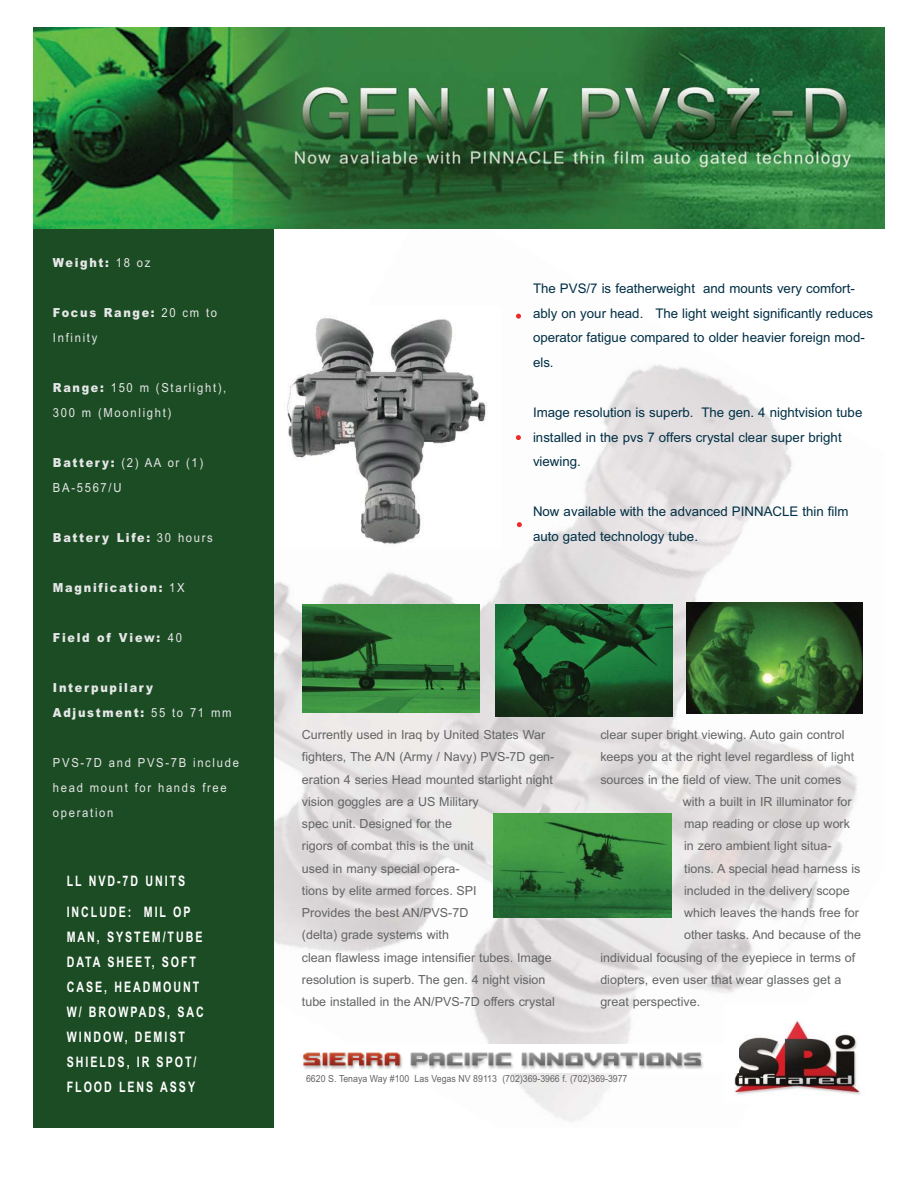
<style>
.page{position:relative;width:918px;height:1188px;background:#fff}
.page>*{position:absolute;margin:0;border:0;box-sizing:border-box;transform-origin:0 0}
.t1{font:700 14.55px/25px "Arial Narrow";letter-spacing:.15em;color:#fff;scale:.9 1}
.t2{font:13.35px/24.8px "Arial";color:#012f45}
.t3{font:12.45px/22.2px "Arial";color:#636466}
.t4{font:12.45px/25px "Arial";letter-spacing:.15em;color:#e6e7e8;scale:.9 1}
.t5{font:900 12.45px/25px "Arial";letter-spacing:.15em;color:#e6e7e8;scale:.9 1}
.t6{font:9.75px "Arial";color:#636466;scale:.9 1}
.s1{font-weight:400}
.s2{font-weight:900}
</style>
<div class="page">
<img style="left:476px;top:917px;width:142px;height:205px">
<img style="left:274px;top:677px;width:217px;height:339px">
<img style="left:618px;top:886px;width:199px;height:158px">
<img style="left:467px;top:566px;width:390px;height:320px">
<img style="left:274px;top:228px;width:409px;height:449px">
<img style="left:634px;top:338px;width:158px;height:228px">
<img style="left:725px;top:1005px;width:135px;height:90px">
<div style="left:34px;top:27px;width:240px;height:1101px;background:#1c4c24"></div>
<svg style="left:516px;top:314px;width:5px;height:5px"></svg>
<svg style="left:517px;top:522px;width:5px;height:5px"></svg>
<svg style="left:516px;top:435px;width:5px;height:5px"></svg>
<img style="left:303px;top:1045px;width:436px;height:27px">
<img style="left:493px;top:813px;width:179px;height:104px">
<img style="left:34px;top:27px;width:850px;height:201px">
<img style="left:686px;top:602px;width:177px;height:112px">
<img style="left:496px;top:605px;width:176px;height:111px">
<img style="left:303px;top:605px;width:176px;height:108px">
<img style="left:274px;top:306px;width:227px;height:243px">
<p class="t5" style="left:53px;top:251px;width:110px">Weight: <span class="s1">18 oz</span></p>
<p class="t4" style="left:53px;top:301px;width:184px"><span class="s2">Focus Range:</span> 20 cm to<br>Infinity</p>
<p class="t4" style="left:53px;top:376px;width:194px"><span class="s2">Range:</span> 150 m (Starlight),<br>300 m (Moonlight)</p>
<p class="t4" style="left:53px;top:451px;width:169px"><span class="s2">Battery:</span> (2) AA or (1)<br>BA-5567/U</p>
<p class="t5" style="left:53px;top:526px;width:179px">Battery Life: <span class="s1">30 hours</span></p>
<p class="t5" style="left:53px;top:576px;width:148px">Magnification: <span class="s1">1X</span></p>
<p class="t5" style="left:53px;top:626px;width:145px">Field of View: <span class="s1">40</span></p>
<p class="t5" style="left:53px;top:676px;width:200px">Interpupilary<br>Adjustment: <span class="s1">55 to 71 mm</span></p>
<p class="t4" style="left:53px;top:751px;width:208px">PVS-7D and PVS-7B include head mount for hands free operation</p>
<p class="t1" style="left:67px;top:866px;width:139px;line-height:30.6px">LL NVD-7D UNITS<br>INCLUDE: MIL OP</p>
<p class="t1" style="left:67px;top:924px;width:154px">MAN, SYSTEM/TUBE<br>DATA SHEET, SOFT<br>CASE, HEADMOUNT<br>W/ BROWPADS, SAC<br>WINDOW, DEMIST<br>SHIELDS, IR SPOT/<br>FLOOD LENS ASSY</p>
<p class="t2" style="left:533px;top:277px;width:342px">The PVS/7 is featherweight and mounts very comfort&shy;ably on your head. The light weight significantly reduces operator fatigue compared to older heavier foreign mod&shy;els.</p>
<p class="t2" style="left:533px;top:401px;width:331px">Image resolution is superb. The gen. 4 nightvision tube installed in the pvs 7 offers crystal clear super bright viewing.</p>
<p class="t2" style="left:533px;top:500px;width:317px">Now available with the advanced PINNACLE thin film auto gated technology tube.</p>
<p class="t3" style="left:302px;top:725px;width:254px">Currently used in Iraq by United States War fighters, The A/N (Army / Navy) PVS-7D gen&shy;eration 4 series Head mounted starlight night vision goggles are a US Military<br>spec unit. Designed for the<br>rigors of combat this is the unit<br>used in many special opera-<br>tions by elite armed forces. SPI<br>Provides the best AN/PVS-7D<br>(delta) grade systems with<br>clean flawless image intensifier tubes. Image resolution is superb. The gen. 4 night vision tube installed in the AN/PVS-7D offers crystal</p>
<p class="t3" style="left:600px;top:725px;width:246px">clear super bright viewing. Auto gain control</p>
<p class="t3" style="left:600px;top:747px;width:255px">keeps you at the right level regardless of light</p>
<p class="t3" style="left:600px;top:769px;width:243px">sources in the field of view. The unit comes</p>
<p class="t3" style="left:683px;top:792px;width:170px">with a built in IR illuminator for</p>
<p class="t3" style="left:684px;top:814px;width:167px">map reading or close up work</p>
<p class="t3" style="left:684px;top:836px;width:149px">in zero ambient light situa-</p>
<p class="t3" style="left:684px;top:858px;width:178px">tions. A special head harness is</p>
<p class="t3" style="left:684px;top:881px;width:167px">included in the delivery scope</p>
<p class="t3" style="left:684px;top:903px;width:176px">which leaves the hands free for</p>
<p class="t3" style="left:684px;top:925px;width:179px">other tasks. And because of the</p>
<p class="t3" style="left:600px;top:947px;width:256px">individual focusing of the eyepiece in terms of</p>
<p class="t3" style="left:600px;top:970px;width:242px">diopters, even user that wear glasses get a</p>
<p class="t3" style="left:600px;top:992px;width:101px">great perspective.</p>
<p class="t6" style="left:306px;top:1075px;width:359px">6620 S. Tenaya Way #100 Las Vegas NV 89113 (702)369-3966 f. (702)369-3977</p>
</div>
